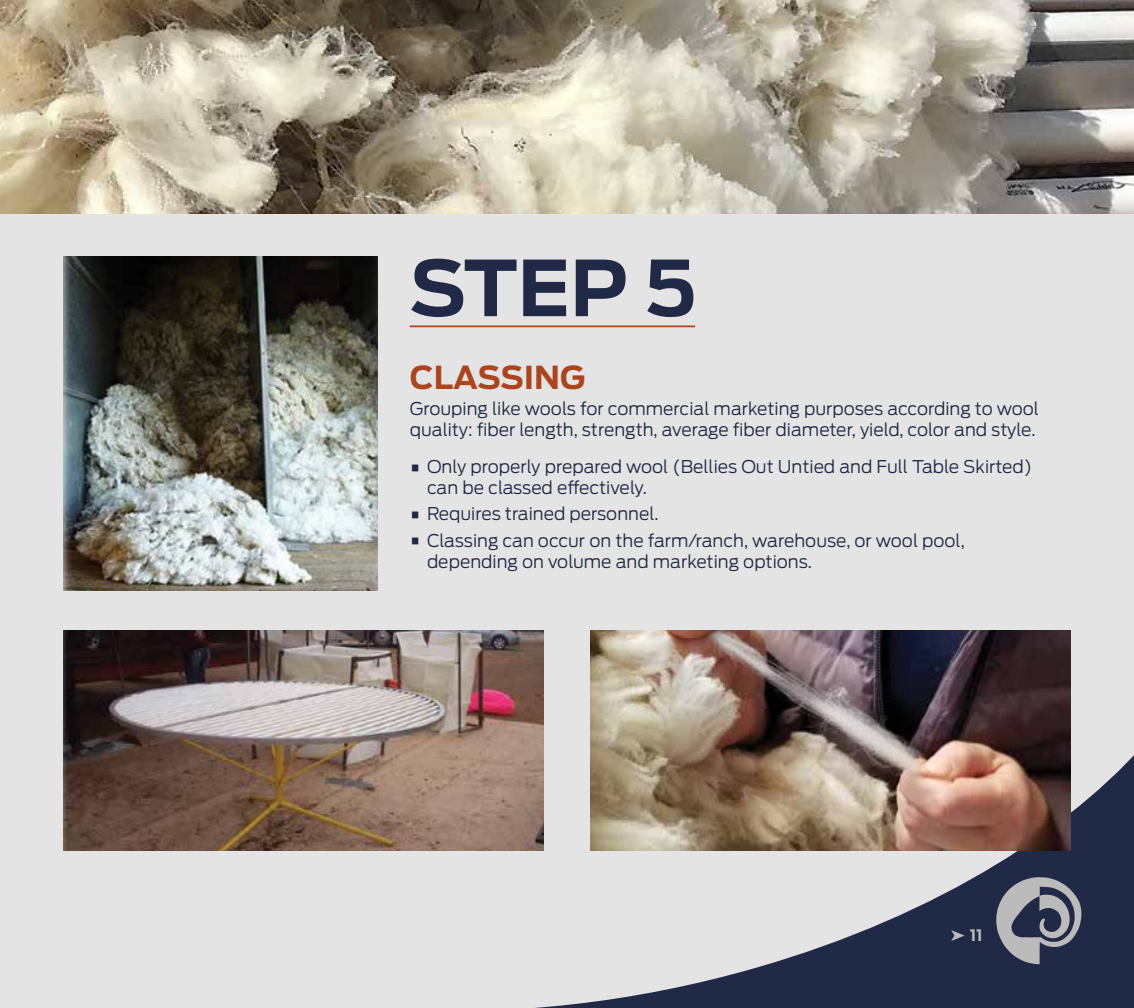
<style>
.page{position:relative;width:1134px;height:1008px;background:#e4e4e4}
.page>*{position:absolute;margin:0;border:0;box-sizing:border-box;transform-origin:0 0}
.t1{font:700 76.48px "Antenna";color:#202945}
.t2{font:700 31.5px "Antenna";color:#ac441e}
.t3{font:300 17.5px/21px "Antenna";color:#202945}
.t4{font:700 15.75px "Antenna";color:#bbb}
.s1{font-weight:700;font-size:29.75px}
</style>
<div class="page">
<svg style="left:398px;top:755px;width:736px;height:253px"></svg>
<svg style="left:996px;top:877px;width:85px;height:87px;background:#6b6f7e"></svg>
<img style="left:0;top:0;width:1134px;height:213px">
<img style="left:63px;top:257px;width:315px;height:334px">
<img style="left:63px;top:630px;width:481px;height:220px">
<img style="left:590px;top:630px;width:481px;height:220px">
<hr style="left:410px;top:326px;width:285px;height:1px;background:#ac441e">
<h1 class="t1" style="left:410px;top:243px;width:288px">STEP 5</h1>
<h2 class="t2" style="left:410px;top:359px;width:177px">CLASSING</h2>
<p class="t3" style="left:410px;top:398px;width:631px">Grouping like wools for commercial marketing purposes according to wool quality: fiber length, strength, average fiber diameter, yield, color and style.</p>
<p class="t3" style="left:427px;top:456px;width:607px;text-indent:-18px"><span class="s1">•</span> Only properly prepared wool (Bellies Out Untied and Full Table Skirted) can be classed effectively.</p>
<p class="t3" style="left:410px;top:504px;width:251px"><span class="s1">•</span> Requires trained personnel.</p>
<p class="t3" style="left:427px;top:530px;width:539px;text-indent:-18px"><span class="s1">•</span> Classing can occur on the farm/ranch, warehouse, or wool pool, depending on volume and marketing options.</p>
<p class="t4" style="left:951px;top:926px;width:33px">➤ 11</p>
</div>
